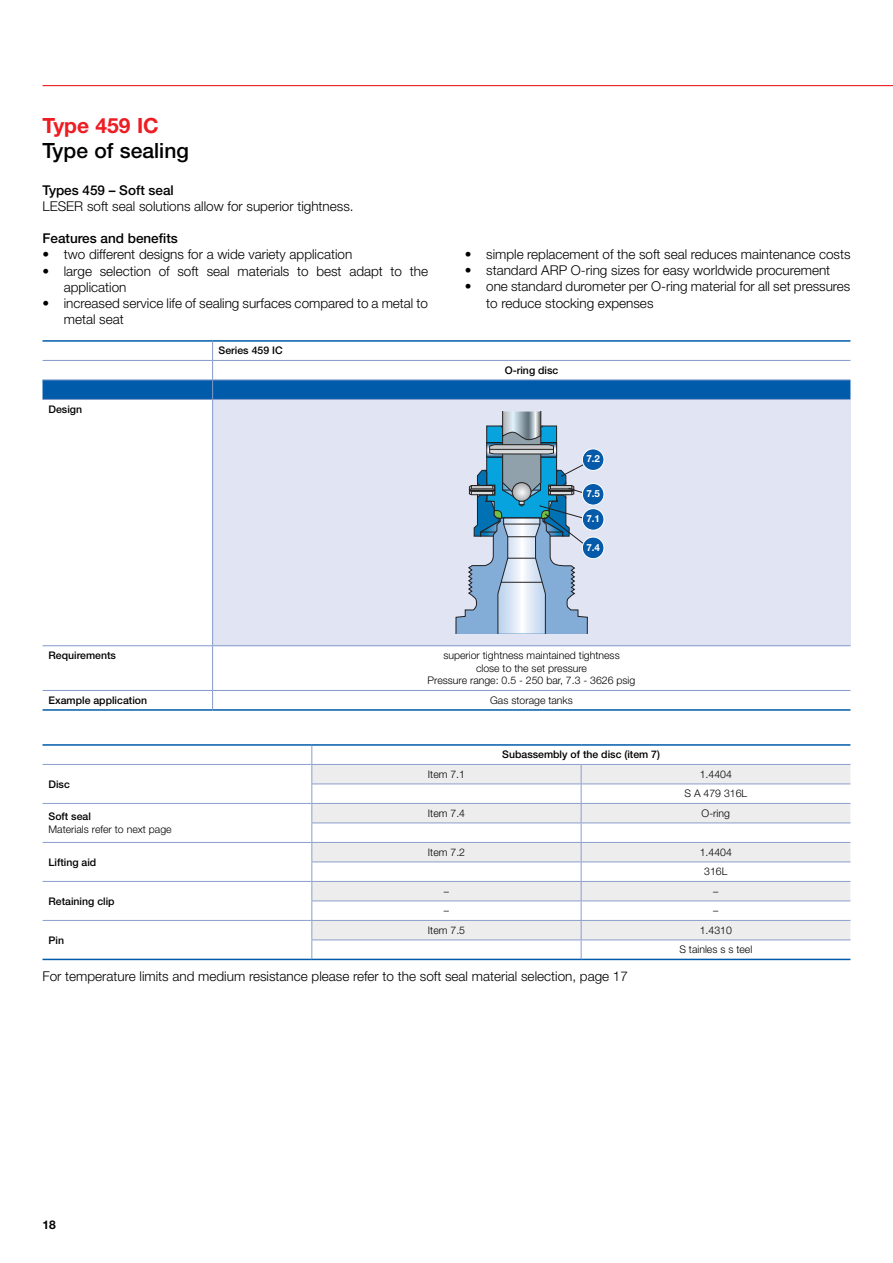
<style>
.page{position:relative;width:893px;height:1263px;background:#fff}
.page>*{position:absolute;margin:0;border:0;box-sizing:border-box;transform-origin:0 0}
.t1{font:500 21px "Helvetica Neue LT Pro";color:#000}
.t2{font:700 21px "Helvetica Neue LT Pro";color:#ed1d24}
.t3{font:300 13.5px/16.2px "Helvetica Neue LT Pro";color:#000}
.t4{font:500 13.5px "Helvetica Neue LT Pro";color:#000}
.t5{font:700 12px "Helvetica Neue LT Pro";color:#000}
.t6{font:300 10.5px/19.5px "Helvetica Neue LT Pro";color:#000;text-align:center}
.t7{font:500 10.5px "Helvetica Neue LT Pro";color:#000}
.t8{font:700 9.9px "Helvetica Neue LT Pro";color:#fff}
.s1{font-weight:500}
</style>
<div class="page">
<hr style="left:43px;top:85px;width:850px;height:1px;background:#ed1d24">
<hr style="left:43px;top:764px;width:269px;height:1px;background:#8c9ecc">
<hr style="left:43px;top:803px;width:269px;height:1px;background:#8c9ecc">
<hr style="left:43px;top:842px;width:269px;height:1px;background:#8c9ecc">
<hr style="left:43px;top:881px;width:269px;height:1px;background:#8c9ecc">
<hr style="left:43px;top:920px;width:269px;height:1px;background:#8c9ecc">
<svg style="left:311px;top:746px;width:539px;height:213px"></svg>
<hr style="left:43px;top:744px;width:269px;height:2px;background:#005baa">
<hr style="left:312px;top:744px;width:269px;height:2px;background:#005baa">
<hr style="left:581px;top:744px;width:269px;height:2px;background:#005baa">
<hr style="left:43px;top:959px;width:269px;height:1px;background:#005baa">
<hr style="left:312px;top:959px;width:269px;height:1px;background:#005baa">
<hr style="left:581px;top:959px;width:269px;height:1px;background:#005baa">
<div style="left:213px;top:399px;width:637px;height:247px;background:#e1e4f3"></div>
<hr style="left:43px;top:340px;width:170px;height:2px;background:#005baa">
<hr style="left:213px;top:340px;width:637px;height:2px;background:#005baa">
<hr style="left:43px;top:709px;width:170px;height:2px;background:#005baa">
<hr style="left:213px;top:709px;width:637px;height:2px;background:#005baa">
<svg style="left:43px;top:342px;width:807px;height:57px"></svg>
<hr style="left:43px;top:399px;width:170px;height:1px;background:#8399c8">
<hr style="left:213px;top:399px;width:637px;height:1px;background:#8399c8">
<hr style="left:212px;top:400px;width:1px;height:245px;background:#8399c8">
<hr style="left:43px;top:645px;width:170px;height:1px;background:#8399c8">
<hr style="left:213px;top:645px;width:637px;height:1px;background:#8399c8">
<hr style="left:212px;top:646px;width:1px;height:44px;background:#8399c8">
<hr style="left:43px;top:690px;width:170px;height:1px;background:#8399c8">
<hr style="left:213px;top:690px;width:637px;height:1px;background:#8399c8">
<svg style="left:212px;top:691px;width:1px;height:18px"></svg>
<svg style="left:456px;top:411px;width:131px;height:222px"></svg>
<div style="left:582px;top:449px;width:22px;height:21px;background:#055ba9;border-radius:50%"></div>
<div style="left:582px;top:448px;width:22px;height:23px;border:1px solid #fff;border-radius:50%"></div>
<div style="left:582px;top:483px;width:22px;height:22px;background:#055ba9;border-radius:50%"></div>
<div style="left:582px;top:483px;width:22px;height:22px;border:1px solid #fff;border-radius:50%"></div>
<div style="left:582px;top:509px;width:22px;height:21px;background:#055ba9;border-radius:50%"></div>
<div style="left:582px;top:508px;width:22px;height:23px;border:1px solid #fff;border-radius:50%"></div>
<div style="left:582px;top:537px;width:22px;height:22px;background:#055ba9;border-radius:50%"></div>
<div style="left:582px;top:537px;width:22px;height:22px;border:1px solid #fff;border-radius:50%"></div>
<h1 class="t2" style="left:43px;top:112px;width:118px">Type 459 IC</h1>
<h1 class="t1" style="left:43px;top:138px;width:148px">Type of sealing</h1>
<p class="t4" style="left:43px;top:182px;width:133px">Types 459 – Soft seal</p>
<p class="t3" style="left:43px;top:198px;width:313px">LESER soft seal solutions allow for superior tightness.</p>
<p class="t4" style="left:43px;top:230px;width:137px">Features and benefits</p>
<p class="t3" style="left:43px;top:246px;width:311px"><span class="s1">•</span> two different designs for a wide variety application</p>
<p class="t3" style="left:64px;top:262px;width:366px;text-indent:-21px">• large selection of soft seal materials to best adapt to the application</p>
<p class="t3" style="left:64px;top:295px;width:366px;text-indent:-21px">• increased service life of sealing surfaces compared to a metal to metal seat</p>
<p class="t7" style="left:49px;top:403px;width:35px">Design</p>
<p class="t7" style="left:219px;top:344px;width:66px">Series 459 IC</p>
<p class="t3" style="left:465px;top:246px;width:387px">• simple replacement of the soft seal reduces maintenance costs</p>
<p class="t3" style="left:465px;top:262px;width:367px">• standard ARP O-ring sizes for easy worldwide procurement</p>
<p class="t3" style="left:486px;top:278px;width:366px;text-indent:-21px">• one standard durometer per O-ring material for all set pressures to reduce stocking expenses</p>
<p class="t7" style="left:505px;top:364px;width:55px">O-ring disc</p>
<p class="t8" style="left:586px;top:453px;width:15px">7.2</p>
<p class="t8" style="left:586px;top:487px;width:15px">7.5</p>
<p class="t8" style="left:586px;top:512px;width:15px">7.1</p>
<p class="t8" style="left:586px;top:541px;width:15px">7.4</p>
<p class="t7" style="left:49px;top:649px;width:69px">Requirements</p>
<p class="t6" style="left:428px;top:649px;width:209px;line-height:12.6px">superior tightness maintained tightness<br>close to the set pressure<br>Pressure range: 0.5 - 250 bar, 7.3 - 3626 psig</p>
<p class="t7" style="left:49px;top:694px;width:100px">Example application</p>
<p class="t6" style="left:490px;top:690px;width:84px">Gas storage tanks</p>
<p class="t7" style="left:49px;top:778px;width:23px">Disc</p>
<p class="t7" style="left:49px;top:810px;width:44px">Soft seal</p>
<p class="t6" style="left:49px;top:819px;width:125px">Materials refer to next page</p>
<p class="t7" style="left:49px;top:856px;width:49px">Lifting aid</p>
<p class="t7" style="left:49px;top:895px;width:68px">Retaining clip</p>
<p class="t7" style="left:502px;top:748px;width:159px">Subassembly of the disc (item 7)</p>
<p class="t6" style="left:428px;top:764px;width:39px">Item 7.1</p>
<p class="t6" style="left:684px;top:764px;width:64px">1.4404<br>S A 479 316L</p>
<p class="t6" style="left:428px;top:803px;width:39px">Item 7.4</p>
<p class="t6" style="left:702px;top:803px;width:30px">O-ring</p>
<p class="t6" style="left:428px;top:842px;width:39px">Item 7.2</p>
<p class="t6" style="left:700px;top:842px;width:34px">1.4404<br>316L</p>
<p class="t6" style="left:444px;top:881px;width:7px">–</p>
<p class="t6" style="left:713px;top:881px;width:7px">–</p>
<p class="t6" style="left:444px;top:901px;width:7px">–</p>
<p class="t6" style="left:713px;top:901px;width:7px">–</p>
<p class="t6" style="left:428px;top:920px;width:39px">Item 7.5</p>
<p class="t6" style="left:679px;top:920px;width:74px">1.4310<br>S tainles s s teel</p>
<p class="t3" style="left:43px;top:967px;width:587px">For temperature limits and medium resistance please refer to the soft seal material selection, page 17</p>
<p class="t7" style="left:49px;top:934px;width:17px">Pin</p>
<p class="t5" style="left:43px;top:1217px;width:15px">18</p>
</div>
